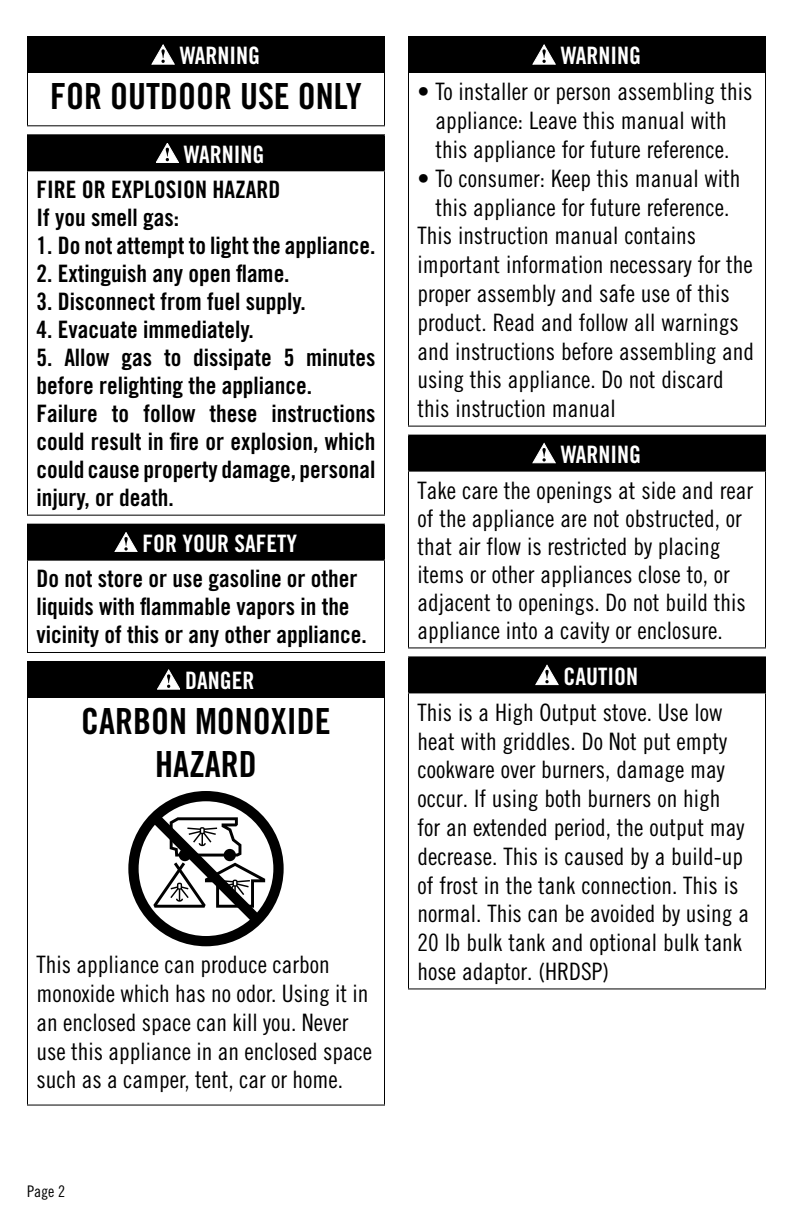
<style>
.page{position:relative;width:792px;height:1224px;background:#fff}
.page>*{position:absolute;margin:0;border:0;box-sizing:border-box;transform-origin:0 0}
.t1{font:36px/43.2px "Trade Gothic Bold Cond Twenty";color:#000;text-align:center}
.t2{font:24px/28.8px "Trade Gothic Cond Eighteen";color:#000}
.t3{font:24px/28px "Trade Gothic Bold Cond Twenty";color:#000}
.t4{font:24px "Trade Gothic Bold Cond Twenty";color:#fff}
.t5{font:16px "Trade Gothic Cond Eighteen";color:#000}
</style>
<div class="page">
<div style="left:28px;top:36px;width:356px;height:36px;background:#000"></div>
<hr style="left:27px;top:73px;width:1px;height:52px;background:#000">
<hr style="left:384px;top:73px;width:1px;height:52px;background:#000">
<hr style="left:27px;top:125px;width:358px;height:1px;background:#000">
<hr style="left:27px;top:36px;width:358px;height:1px;background:#000">
<hr style="left:27px;top:37px;width:1px;height:35px;background:#000">
<hr style="left:384px;top:37px;width:1px;height:35px;background:#000">
<hr style="left:27px;top:72px;width:358px;height:1px;background:#000">
<svg style="left:152px;top:45px;width:23px;height:19px"></svg>
<div style="left:28px;top:135px;width:356px;height:36px;background:#000"></div>
<hr style="left:27px;top:171px;width:1px;height:344px;background:#000">
<hr style="left:384px;top:171px;width:1px;height:344px;background:#000">
<hr style="left:27px;top:515px;width:358px;height:1px;background:#000">
<hr style="left:27px;top:134px;width:358px;height:1px;background:#000">
<hr style="left:27px;top:135px;width:1px;height:35px;background:#000">
<hr style="left:384px;top:135px;width:1px;height:35px;background:#000">
<hr style="left:27px;top:170px;width:358px;height:1px;background:#000">
<svg style="left:156px;top:143px;width:23px;height:20px"></svg>
<div style="left:28px;top:524px;width:356px;height:36px;background:#000"></div>
<hr style="left:27px;top:561px;width:1px;height:91px;background:#000">
<hr style="left:384px;top:561px;width:1px;height:91px;background:#000">
<hr style="left:27px;top:652px;width:358px;height:1px;background:#000">
<hr style="left:27px;top:524px;width:358px;height:1px;background:#000">
<hr style="left:27px;top:525px;width:1px;height:35px;background:#000">
<hr style="left:384px;top:525px;width:1px;height:35px;background:#000">
<hr style="left:27px;top:560px;width:358px;height:1px;background:#000">
<svg style="left:115px;top:532px;width:22px;height:20px"></svg>
<div style="left:28px;top:661px;width:356px;height:36px;background:#000"></div>
<hr style="left:27px;top:698px;width:1px;height:407px;background:#000">
<hr style="left:384px;top:698px;width:1px;height:407px;background:#000">
<hr style="left:27px;top:1105px;width:358px;height:1px;background:#000">
<hr style="left:27px;top:661px;width:358px;height:1px;background:#000">
<hr style="left:27px;top:662px;width:1px;height:35px;background:#000">
<hr style="left:384px;top:662px;width:1px;height:35px;background:#000">
<hr style="left:27px;top:697px;width:358px;height:1px;background:#000">
<svg style="left:157px;top:670px;width:23px;height:19px"></svg>
<svg style="left:128px;top:791px;width:156px;height:155px"></svg>
<div style="left:409px;top:36px;width:357px;height:36px;background:#000"></div>
<hr style="left:408px;top:73px;width:1px;height:353px;background:#000">
<hr style="left:765px;top:73px;width:1px;height:353px;background:#000">
<hr style="left:408px;top:426px;width:358px;height:1px;background:#000">
<hr style="left:408px;top:36px;width:358px;height:1px;background:#000">
<hr style="left:408px;top:37px;width:1px;height:35px;background:#000">
<hr style="left:408px;top:72px;width:358px;height:1px;background:#000">
<svg style="left:533px;top:45px;width:23px;height:19px"></svg>
<div style="left:409px;top:435px;width:357px;height:36px;background:#000"></div>
<hr style="left:408px;top:472px;width:1px;height:175px;background:#000">
<hr style="left:765px;top:472px;width:1px;height:175px;background:#000">
<hr style="left:408px;top:647px;width:358px;height:1px;background:#000">
<hr style="left:408px;top:435px;width:358px;height:1px;background:#000">
<hr style="left:408px;top:436px;width:1px;height:35px;background:#000">
<hr style="left:408px;top:471px;width:358px;height:1px;background:#000">
<svg style="left:533px;top:443px;width:23px;height:20px"></svg>
<div style="left:409px;top:657px;width:357px;height:36px;background:#000"></div>
<hr style="left:408px;top:693px;width:1px;height:295px;background:#000">
<hr style="left:765px;top:693px;width:1px;height:295px;background:#000">
<hr style="left:408px;top:988px;width:358px;height:1px;background:#000">
<hr style="left:408px;top:656px;width:358px;height:1px;background:#000">
<hr style="left:408px;top:657px;width:1px;height:35px;background:#000">
<hr style="left:408px;top:692px;width:358px;height:1px;background:#000">
<svg style="left:536px;top:665px;width:22px;height:20px"></svg>
<p class="t4" style="left:180px;top:41px;width:82px">WARNING</p>
<p class="t1" style="left:50px;top:74px;width:313px">FOR OUTDOOR USE ONLY</p>
<p class="t4" style="left:184px;top:139px;width:82px">WARNING</p>
<p class="t3" style="left:36px;top:175px;width:245px">FIRE OR EXPLOSION HAZARD</p>
<p class="t3" style="left:36px;top:203px;width:144px">If you smell gas:</p>
<p class="t3" style="left:36px;top:231px;width:340px">1. Do not attempt to light the appliance.</p>
<p class="t3" style="left:36px;top:259px;width:255px">2. Extinguish any open flame.</p>
<p class="t3" style="left:36px;top:287px;width:271px">3. Disconnect from fuel supply.</p>
<p class="t3" style="left:36px;top:315px;width:219px">4. Evacuate immediately.</p>
<p class="t3" style="left:36px;top:343px;width:341px">5. Allow gas to dissipate 5 minutes before relighting the appliance.</p>
<p class="t3" style="left:36px;top:399px;width:341px;text-align:justify">Failure to follow these instructions could result in fire or explosion, which could cause property damage, personal injury, or death.</p>
<p class="t4" style="left:143px;top:529px;width:156px">FOR YOUR SAFETY</p>
<p class="t3" style="left:36px;top:565px;width:332px">Do not store or use gasoline or other liquids with flammable vapors in the vicinity of this or any other appliance.</p>
<p class="t4" style="left:185px;top:666px;width:71px">DANGER</p>
<p class="t1" style="left:81px;top:699px;width:251px">CARBON MONOXIDE<br>HAZARD</p>
<p class="t2" style="left:36px;top:950px;width:337px">This appliance can produce carbon monoxide which has no odor. Using it in an enclosed space can kill you. Never use this appliance in an enclosed space such as a camper, tent, car or home.</p>
<p class="t5" style="left:27px;top:1182px;width:40px">Page 2</p>
<p class="t4" style="left:561px;top:41px;width:82px">WARNING</p>
<p class="t2" style="left:418px;top:77px;width:337px;text-align:center">• To installer or person assembling this appliance: Leave this manual with<br>this appliance for future reference.</p>
<p class="t2" style="left:418px;top:164px;width:325px;text-align:center">• To consumer: Keep this manual with this appliance for future reference.</p>
<p class="t2" style="left:418px;top:221px;width:338px">This instruction manual contains important information necessary for the proper assembly and safe use of this product. Read and follow all warnings and instructions before assembling and using this appliance. Do not discard this instruction manual</p>
<p class="t4" style="left:561px;top:440px;width:82px">WARNING</p>
<p class="t2" style="left:418px;top:476px;width:337px;line-height:28px">Take care the openings at side and rear of the appliance are not obstructed, or that air flow is restricted by placing items or other appliances close to, or adjacent to openings. Do not build this appliance into a cavity or enclosure.</p>
<p class="t4" style="left:564px;top:662px;width:76px">CAUTION</p>
<p class="t2" style="left:418px;top:698px;width:333px">This is a High Output stove. Use low heat with griddles. Do Not put empty cookware over burners, damage may occur. If using both burners on high for an extended period, the output may decrease. This is caused by a build-up of frost in the tank connection. This is normal. This can be avoided by using a 20 lb bulk tank and optional bulk tank hose adaptor. (HRDSP)</p>
</div>
